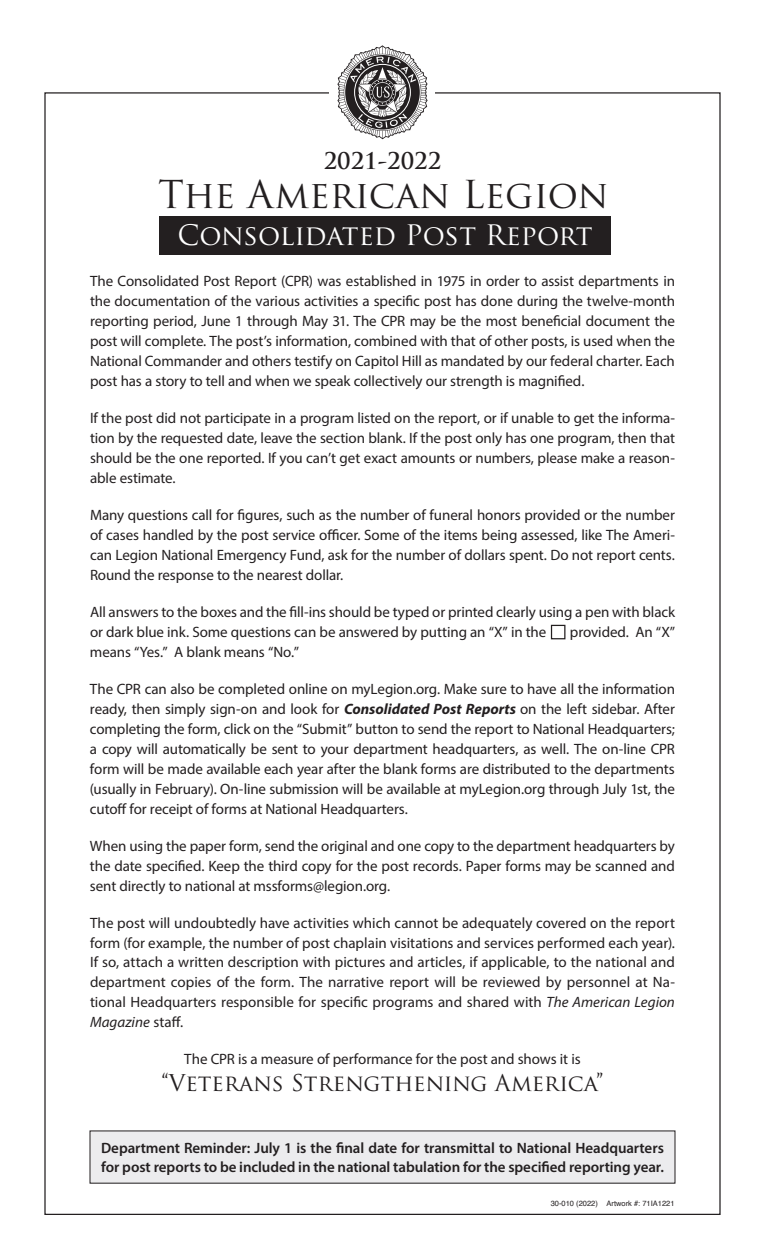
<style>
.page{position:relative;width:765px;height:1260px;background:#fff}
.page>*{position:absolute;margin:0;border:0;box-sizing:border-box;transform-origin:0 0}
.t1{font:37.5px "Trajan Pro";color:#231f20}
.t2{font:27.5px "Trajan Pro";color:#fff}
.t3{font:22.5px "Trajan Pro";color:#231f20}
.t4{font:700 22.5px "Trajan Pro";color:#231f20}
.CSR_TEXT{font:15px/20px "Myriad Pro";letter-spacing:-.005em;color:#231f20;text-align:justify}
.CSR_TEXT-2{font:600 15px/18.8px "Myriad Pro";letter-spacing:-.005em;color:#231f20}
.Plain_Text{font:7.5px "Helvetica";color:#231f20}
.s1{font-weight:700;font-style:italic}
.s2{font-style:italic}
</style>
<div class="page">
<div style="left:551px;top:625px;width:14px;height:14px;border:1px solid #231f20"></div>
<div style="left:159px;top:216px;width:452px;height:38px;background:#231f20"></div>
<svg style="left:337px;top:45px;width:91px;height:94px"></svg>
<div style="left:90px;top:1131px;width:585px;height:52px;background:#ececee"></div>
<p class="t4" style="left:324px;top:147px;width:119px">2021-2022</p>
<p class="t1" style="left:158px;top:171px;width:451px">The American Legion</p>
<p class="t2" style="left:178px;top:218px;width:416px">Consolidated Post Report</p>
<p class="CSR_TEXT" style="left:90px;top:271px;width:587px">The Consolidated Post Report (CPR) was established in 1975 in order to assist departments in the documentation of the various activities a specific post has done during the twelve-month reporting period, June 1 through May 31. The CPR may be the most beneficial document the post will complete. The post’s information, combined with that of other posts, is used when the National Commander and others testify on Capitol Hill as mandated by our federal charter. Each post has a story to tell and when we speak collectively our strength is magnified.</p>
<p class="CSR_TEXT" style="left:90px;top:408px;width:587px">If the post did not participate in a program listed on the report, or if unable to get the informa&shy;tion by the requested date, leave the section blank. If the post only has one program, then that should be the one reported. If you can’t get exact amounts or numbers, please make a reason&shy;able estimate.</p>
<p class="CSR_TEXT" style="left:90px;top:505px;width:587px">Many questions call for figures, such as the number of funeral honors provided or the number of cases handled by the post service officer. Some of the items being assessed, like The Ameri&shy;can Legion National Emergency Fund, ask for the number of dollars spent. Do not report cents.<br>Round the response to the nearest dollar.</p>
<p class="CSR_TEXT" style="left:90px;top:602px;width:587px">All answers to the boxes and the fill-ins should be typed or printed clearly using a pen with black or dark blue ink. Some questions can be answered by putting an “X” in the</p>
<p class="CSR_TEXT" style="left:570px;top:622px;width:107px">provided. An “X”</p>
<p class="CSR_TEXT" style="left:90px;top:642px;width:211px">means “Yes.” A blank means “No.”</p>
<p class="CSR_TEXT" style="left:90px;top:678px;width:586px">The CPR can also be completed online on myLegion.org. Make sure to have all the information ready, then simply sign-on and look for <span class="s1">Consolidated Post Reports</span> on the left sidebar. After completing the form, click on the “Submit” button to send the report to National Headquarters; a copy will automatically be sent to your department headquarters, as well. The on-line CPR form will be made available each year after the blank forms are distributed to the departments (usually in February). On-line submission will be available at myLegion.org through July 1st, the cutoff for receipt of forms at National Headquarters.</p>
<p class="CSR_TEXT" style="left:90px;top:835px;width:586px">When using the paper form, send the original and one copy to the department headquarters by the date specified. Keep the third copy for the post records. Paper forms may be scanned and sent directly to national at mssforms@legion.org.</p>
<p class="CSR_TEXT" style="left:90px;top:912px;width:587px">The post will undoubtedly have activities which cannot be adequately covered on the report form (for example, the number of post chaplain visitations and services performed each year).<br>If so, attach a written description with pictures and articles, if applicable, to the national and department copies of the form. The narrative report will be reviewed by personnel at Na&shy;tional Headquarters responsible for specific programs and shared with <span class="s2">The American Legion Magazine</span> staff.</p>
<p class="CSR_TEXT" style="left:184px;top:1049px;width:398px">The CPR is a measure of performance for the post and shows it is</p>
<p class="t3" style="left:161px;top:1069px;width:444px">“Veterans Strengthening America”</p>
<p class="CSR_TEXT-2" style="left:101px;top:1139px;width:564px">Department Reminder: July 1 is the final date for transmittal to National Headquarters for post reports to be included in the national tabulation for the specified reporting year.</p>
<p class="Plain_Text" style="left:551px;top:1198px;width:125px">30-010 (2022) Artwork #: 71IA1221</p>
</div>
